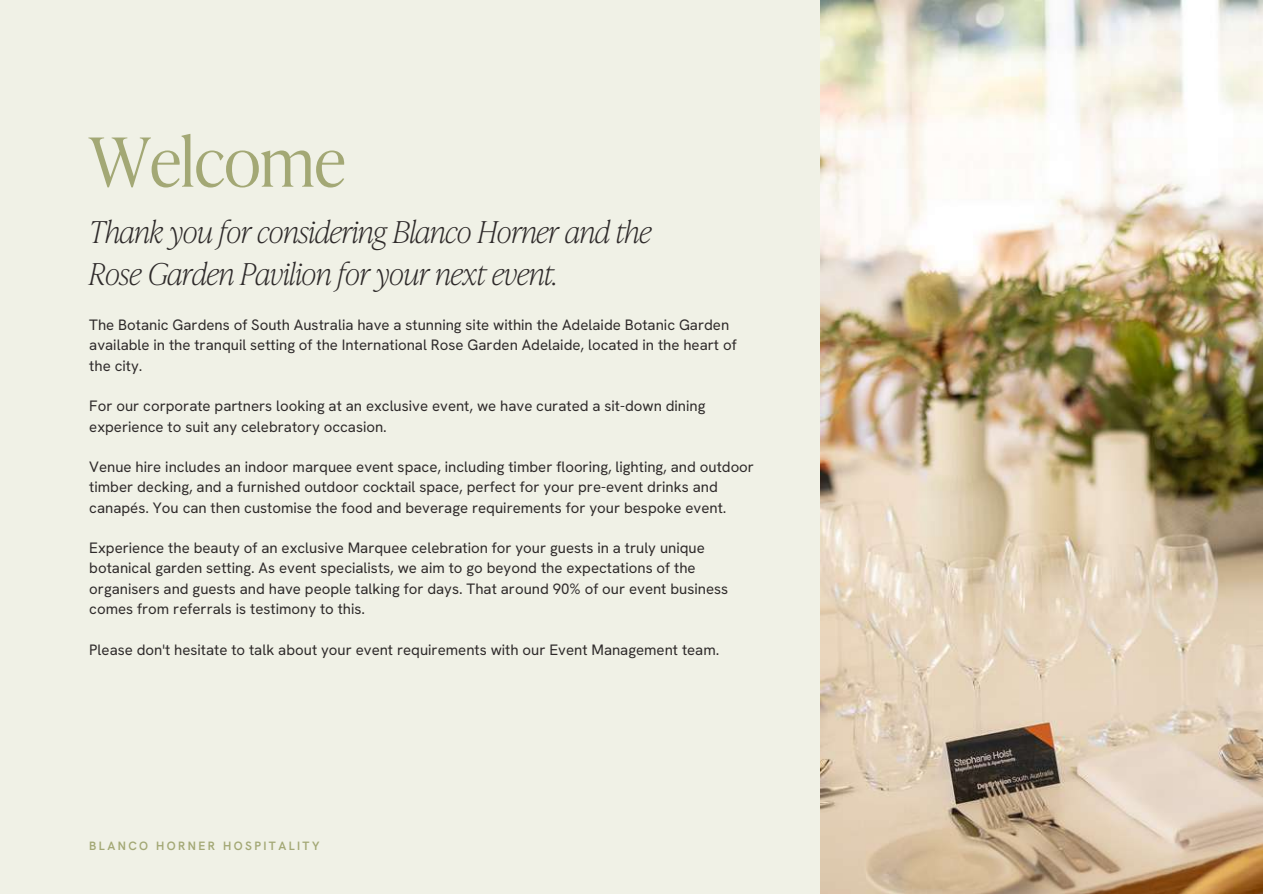
<style>
.page{position:relative;width:1263px;height:894px;background:#fff}
.page>*{position:absolute;margin:0;border:0;box-sizing:border-box;transform-origin:0 0}
.t1{font:300 67.5px "Ivy Presto Headline";color:#a3a875}
.t2{font:italic 100 30px/41.7px "Ivy Presto Headline";color:#2e2a2a}
.t3{font:15px/20.2px "Hanken Grotesk";color:#2e2a2a}
.t4{font:600 12px "Hanken Grotesk";letter-spacing:.2em;color:#a3a875}
</style>
<div class="page">
<div style="left:0;top:0;width:1263px;height:893px;background:#f0f1e6"></div>
<img style="left:821px;top:0;width:442px;height:893px">
<h1 class="t1" style="left:89px;top:107px;width:257px">Welcome</h1>
<h2 class="t2" style="left:89px;top:209px;width:564px">Thank you for considering Blanco Horner and the<br>Rose Garden Pavilion for your next event.</h2>
<p class="t3" style="left:89px;top:315px;width:649px">The Botanic Gardens of South Australia have a stunning site within the Adelaide Botanic Garden available in the tranquil setting of the International Rose Garden Adelaide, located in the heart of the city.</p>
<p class="t3" style="left:89px;top:396px;width:618px">For our corporate partners looking at an exclusive event, we have curated a sit-down dining experience to suit any celebratory occasion.</p>
<p class="t3" style="left:89px;top:456px;width:666px">Venue hire includes an indoor marquee event space, including timber flooring, lighting, and outdoor timber decking, and a furnished outdoor cocktail space, perfect for your pre-event drinks and canapés. You can then customise the food and beverage requirements for your bespoke event.</p>
<p class="t3" style="left:89px;top:537px;width:640px">Experience the beauty of an exclusive Marquee celebration for your guests in a truly unique botanical garden setting. As event specialists, we aim to go beyond the expectations of the organisers and guests and have people talking for days. That around 90% of our event business comes from referrals is testimony to this.</p>
<p class="t3" style="left:89px;top:639px;width:632px">Please don't hesitate to talk about your event requirements with our Event Management team.</p>
<p class="t4" style="left:89px;top:838px;width:232px">BLANCO HORNER HOSPITALITY</p>
</div>
